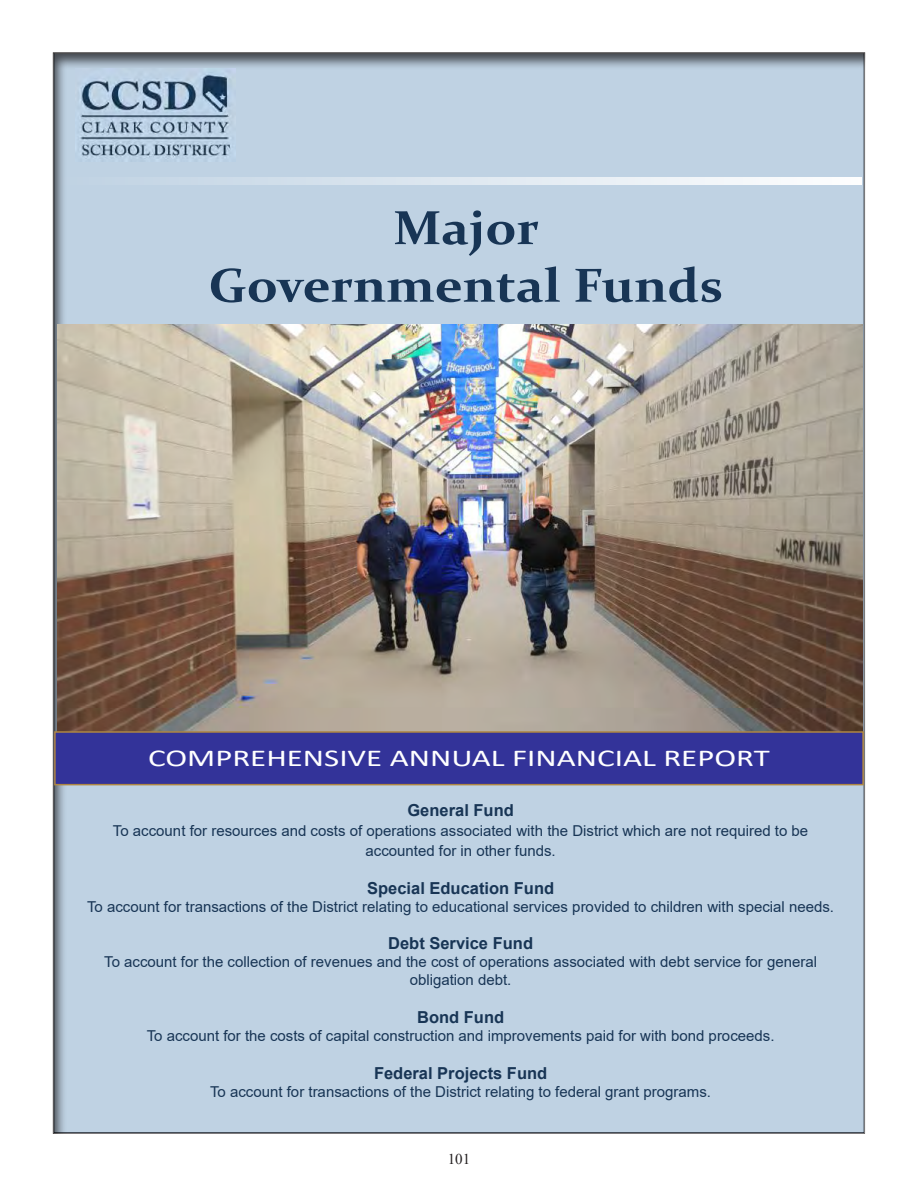
<style>
.page{position:relative;width:918px;height:1188px;background:#fff}
.page>*{position:absolute;margin:0;border:0;box-sizing:border-box;transform-origin:0 0}
.t1{font:700 48px/57.6px "Constantia";color:#183555;text-align:center;scale:1.08 1}
.t2{font:24.3px "Calibri";color:#fff;scale:1.36 1}
.t3{font:700 16.5px "Arial";color:#183555}
.t4{font:15px/19.8px "Arial";color:#183555;text-align:center}
.t5{font:15px "Times New Roman";color:#231f20}
</style>
<div class="page">
<div style="left:42px;top:52px;width:824px;height:1083px;background:#231f20;opacity:.75"></div>
<img style="left:76px;top:68px;width:160px;height:93px">
<img style="left:58px;top:324px;width:804px;height:407px">
<div style="left:55px;top:732px;width:808px;height:53px;background:#339"></div>
<div style="left:54px;top:731px;width:810px;height:54px;border:2px solid #ae8642"></div>
<svg style="left:52px;top:177px;width:810px;height:7px"></svg>
<h1 class="t1" style="left:208px;top:197px;width:478px">Major<br>Governmental Funds</h1>
<h2 class="t2" style="left:148px;top:741px;width:459px">COMPREHENSIVE ANNUAL FINANCIAL REPORT</h2>
<p class="t3" style="left:407px;top:799px;width:108px">General Fund</p>
<p class="t4" style="left:113px;top:821px;width:697px">To account for resources and costs of operations associated with the District which are not required to be accounted for in other funds.</p>
<p class="t3" style="left:367px;top:876px;width:189px">Special Education Fund</p>
<p class="t4" style="left:87px;top:896px;width:748px">To account for transactions of the District relating to educational services provided to children with special needs.</p>
<p class="t3" style="left:388px;top:932px;width:146px">Debt Service Fund</p>
<p class="t4" style="left:104px;top:953px;width:714px;line-height:18px">To account for the collection of revenues and the cost of operations associated with debt service for general obligation debt.</p>
<p class="t3" style="left:417px;top:1006px;width:89px">Bond Fund</p>
<p class="t4" style="left:147px;top:1026px;width:629px">To account for the costs of capital construction and improvements paid for with bond proceeds.</p>
<p class="t3" style="left:374px;top:1062px;width:175px">Federal Projects Fund</p>
<p class="t4" style="left:210px;top:1082px;width:503px">To account for transactions of the District relating to federal grant programs.</p>
<p class="t5" style="left:448px;top:1148px;width:24px">101</p>
</div>
